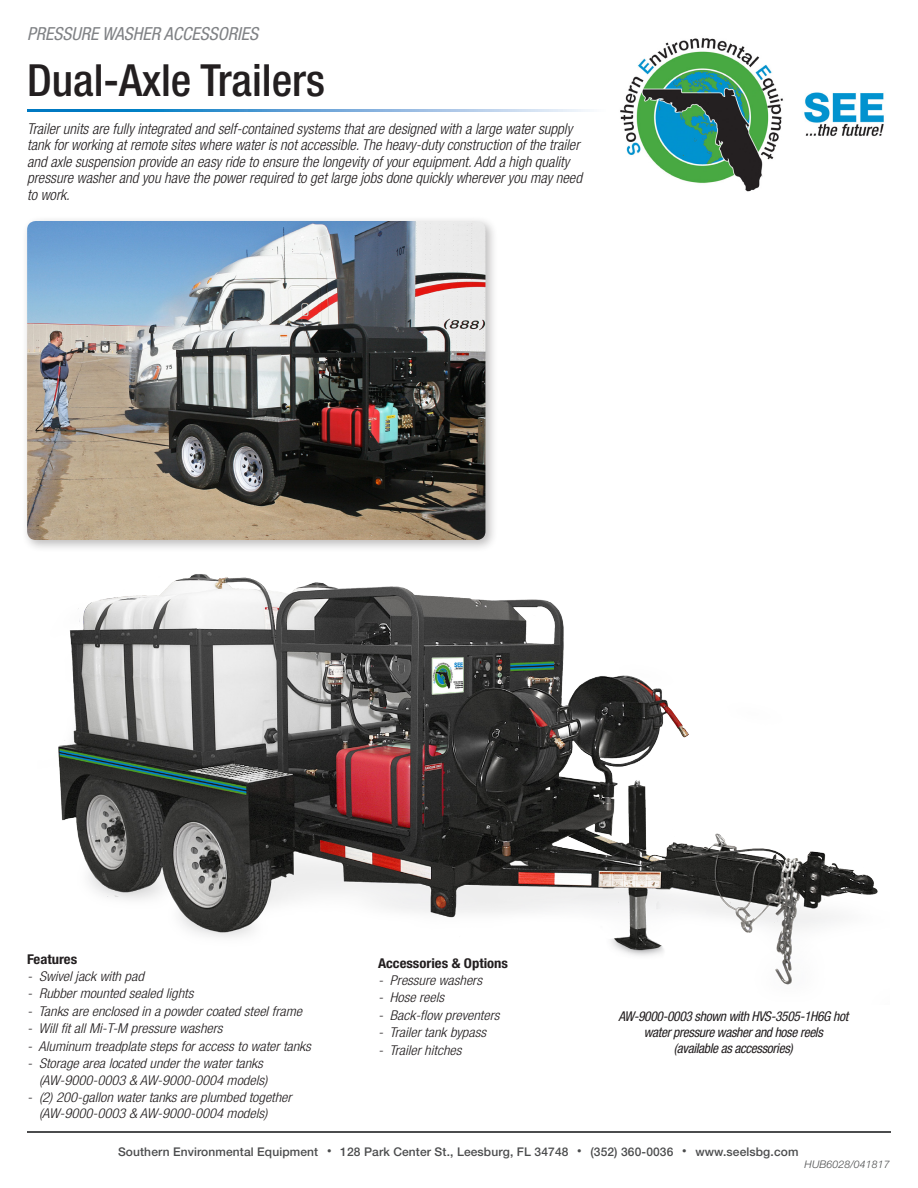
<style>
.page{position:relative;width:918px;height:1188px;background:#fff}
.page>*{position:absolute;margin:0;border:0;box-sizing:border-box;transform-origin:0 0}
.t1{font:500 condensed 44.4px "Helvetica Neue LT Std";color:#231f20}
.t2{font:italic condensed 18px "Helvetica Neue LT Std";color:#808285}
.t3{font:italic 300 condensed 15px/16.5px "Helvetica Neue LT Std";color:#231f20}
.t4{font:italic 300 condensed 13.5px/16.2px "Helvetica Neue LT Std";color:#231f20;scale:1.09 1}
.t5{font:italic condensed 13.5px/16.2px "Helvetica Neue LT Std";letter-spacing:-.025em;color:#231f20;text-align:center}
.t6{font:700 condensed 13.5px "Helvetica Neue LT Std";color:#231f20;scale:1.09 1}
.t7{font:500 12px "Helvetica Neue LT Std";letter-spacing:.01em;color:#4b4c4d}
.t8{font:italic 300 10.5px "Helvetica Neue LT Std";letter-spacing:.01em;color:#4b4c4d}
.s1{font-size:9px}
</style>
<div class="page">
<img style="left:620px;top:38px;width:264px;height:154px">
<svg style="left:27px;top:109px;width:563px;height:3px;background:#65a8d8"></svg>
<hr style="left:27px;top:1131px;width:864px;height:2px;background:#4b4c4d">
<div style="left:21px;top:215px;width:477px;height:338px;background:#231f20;opacity:.3"></div>
<img style="left:27px;top:221px;width:458px;height:319px">
<img style="left:58px;top:574px;width:820px;height:411px">
<p class="t2" style="left:27px;top:23px;width:233px">PRESSURE WASHER ACCESSORIES</p>
<p class="t1" style="left:27px;top:54px;width:300px">Dual-Axle Trailers</p>
<p class="t3" style="left:27px;top:121px;width:556px">Trailer units are fully integrated and self-contained systems that are designed with a large water supply tank for working at remote sites where water is not accessible. The heavy-duty construction of the trailer and axle suspension provide an easy ride to ensure the longevity of your equipment. Add a high quality pressure washer and you have the power required to get large jobs done quickly wherever you may need to work.</p>
<p class="t6" style="left:27px;top:951px;width:47px">Features</p>
<p class="t4" style="left:27px;top:968px;width:109px">- Swivel jack with pad</p>
<p class="t4" style="left:27px;top:986px;width:154px">- Rubber mounted sealed lights</p>
<p class="t4" style="left:27px;top:1003px;width:254px">- Tanks are enclosed in a powder coated steel frame</p>
<p class="t4" style="left:27px;top:1021px;width:181px">- Will fit all Mi-T-M pressure washers</p>
<p class="t4" style="left:27px;top:1038px;width:262px">- Aluminum treadplate steps for access to water tanks</p>
<p class="t4" style="left:39px;top:1056px;width:211px;text-indent:-12px">- Storage area located under the water tanks (AW-9000-0003 &amp; AW-9000-0004 models)</p>
<p class="t4" style="left:39px;top:1090px;width:233px;text-indent:-12px">- (2) 200-gallon water tanks are plumbed together (AW-9000-0003 &amp; AW-9000-0004 models)</p>
<p class="t6" style="left:378px;top:956px;width:121px">Accessories &amp; Options</p>
<p class="t4" style="left:378px;top:972px;width:97px">- Pressure washers</p>
<p class="t4" style="left:378px;top:990px;width:62px">- Hose reels</p>
<p class="t4" style="left:378px;top:1007px;width:113px">- Back-flow preventers</p>
<p class="t4" style="left:378px;top:1025px;width:101px">- Trailer tank bypass</p>
<p class="t4" style="left:378px;top:1042px;width:78px">- Trailer hitches</p>
<p class="t5" style="left:618px;top:1008px;width:231px">AW-9000-0003 shown with HVS-3505-1H6G hot water pressure washer and hose reels<br>(available as accessories)</p>
<p class="t7" style="left:118px;top:1144px;width:682px">Southern Environmental Equipment <span class="s1">•</span> 128 Park Center St., Leesburg, FL 34748 <span class="s1">•</span> (352) 360-0036 <span class="s1">•</span> www.seelsbg.com</p>
<p class="t8" style="left:805px;top:1159px;width:87px">HUB6028/041817</p>
</div>
